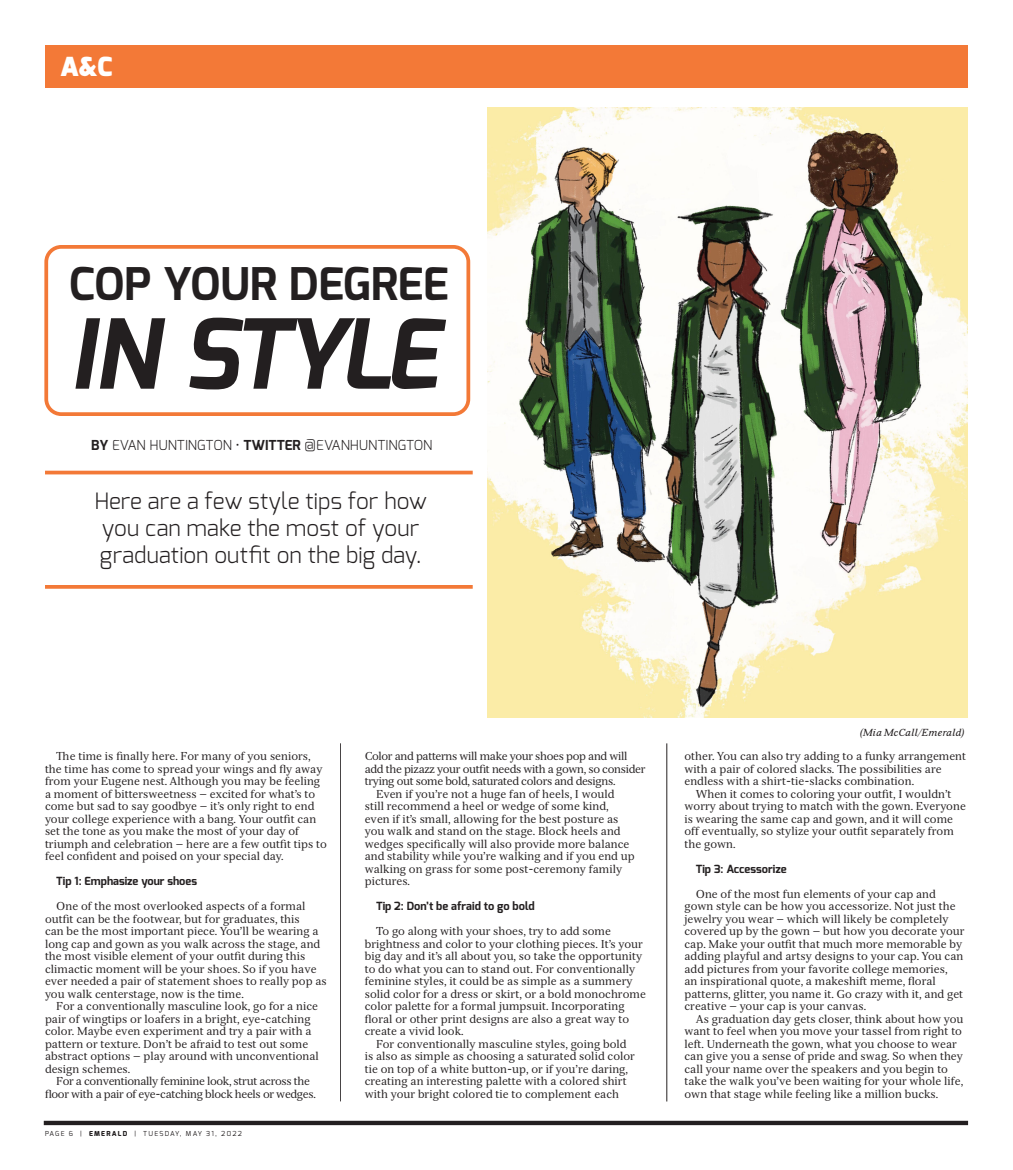
<style>
.page{position:relative;width:1013px;height:1170px;background:#fff}
.page>*{position:absolute;margin:0;border:0;box-sizing:border-box;transform-origin:0 0}
.t1{font:italic 700 96.25px "Exo";letter-spacing:-.06em;color:#231f20}
.t2{font:700 45px "Exo";letter-spacing:-.01em;color:#231f20}
.t3{font:900 26.25px "Exo";color:#fff}
.t4{font:300 22.5px/27px "Exo";letter-spacing:.005em;color:#231f20}
.t5{font:300 13.75px "Exo";color:#231f20}
.Body{font:11.25px/12.5px "Serif 12 Beta";color:#231f20}
.Body-2{font:11.25px/12.5px "Serif 12 Beta";letter-spacing:-.03em;color:#231f20;text-align:center}
.Body-3{font:700 11.25px "Exo";color:#231f20}
.Masthead___Body{font:italic 10px "Serif 6 Beta";letter-spacing:.015em;color:#231f20}
.t6{font:6.88px "Exo";letter-spacing:.18em;color:#231f20}
.s1{font-weight:700}
.s2{font-weight:800}
</style>
<div class="page">
<hr style="left:44px;top:1121px;width:924px;height:4px;background:#231f20">
<div style="left:45px;top:45px;width:923px;height:43px;background:#f37937"></div>
<img style="left:488px;top:108px;width:480px;height:609px">
<div style="left:44px;top:245px;width:426px;height:171px;border:4px solid #f37937;border-radius:15px"></div>
<hr style="left:45px;top:471px;width:427px;height:3px;background:#f37937">
<svg style="left:45px;top:585px;width:427px;height:4px;background:#f38143"></svg>
<p class="t3" style="left:60px;top:49px;width:54px">A&amp;C</p>
<p class="t2" style="left:69px;top:255px;width:381px">COP YOUR DEGREE</p>
<p class="t1" style="left:69px;top:292px;width:371px">IN STYLE</p>
<p class="t5" style="left:91px;top:436px;width:343px"><span class="s1">BY</span> EVAN HUNTINGTON • <span class="s1">TWITTER</span> @EVANHUNTINGTON</p>
<p class="t4" style="left:94px;top:488px;width:334px">Here are a few style tips for how you can make the most of your graduation outfit on the big day.</p>
<p class="Body" style="left:45px;top:750px;width:283px;text-indent:11px">The time is finally here. For many of you seniors, the time has come to spread your wings and fly away from your Eugene nest. Although you may be feeling a moment of bittersweetness — excited for what’s to come but sad to say goodbye — it’s only right to end your college experience with a bang. Your outfit can set the tone as you make the most of your day of triumph and celebration — here are a few outfit tips to feel confident and poised on your special day.</p>
<p class="Body-3" style="left:56px;top:874px;width:142px">Tip 1: Emphasize your shoes</p>
<p class="Body" style="left:45px;top:900px;width:283px;text-indent:11px">One of the most overlooked aspects of a formal outfit can be the footwear, but for graduates, this<br>can be the most important piece. You’ll be wearing a long cap and gown as you walk across the stage, and the most visible element of your outfit during this climactic moment will be your shoes. So if you have ever needed a pair of statement shoes to really pop as you walk centerstage, now is the time.</p>
<p class="Body" style="left:45px;top:1000px;width:275px;text-indent:11px">For a conventionally masculine look, go for a nice pair of wingtips or loafers in a bright, eye-catching color. Maybe even experiment and try a pair with a pattern or texture. Don’t be afraid to test out some abstract options — play around with unconventional design schemes.</p>
<p class="Body-2" style="left:45px;top:1075px;width:272px">For a conventionally feminine look, strut across the floor with a pair of eye-catching block heels or wedges.</p>
<p class="t6" style="left:45px;top:1129px;width:198px">PAGE 6 | <span class="s2">EMERALD</span> | TUESDAY, MAY 31, 2022</p>
<p class="Body-2" style="left:365px;top:750px;width:282px;text-align:left">Color and patterns will make your shoes pop and will add the pizazz your outfit needs with a gown, so consider trying out some bold, saturated colors and designs.</p>
<p class="Body" style="left:365px;top:788px;width:271px;text-indent:11px">Even if you’re not a huge fan of heels, I would still recommend a heel or wedge of some kind, even if it’s small, allowing for the best posture as you walk and stand on the stage. Block heels and wedges specifically will also provide more balance and stability while you’re walking and if you end up walking on grass for some post-ceremony family pictures.</p>
<p class="Body-3" style="left:376px;top:899px;width:160px">Tip 2: Don’t be afraid to go bold</p>
<p class="Body" style="left:365px;top:925px;width:283px;text-indent:11px">To go along with your shoes, try to add some brightness and color to your clothing pieces. It’s your big day and it’s all about you, so take the opportunity to do what you can to stand out. For conventionally feminine styles, it could be as simple as a summery solid color for a dress or skirt, or a bold monochrome color palette for a formal jumpsuit. Incorporating floral or other print designs are also a great way to create a vivid look.</p>
<p class="Body" style="left:365px;top:1038px;width:272px;text-indent:11px">For conventionally masculine styles, going bold is also as simple as choosing a saturated solid color tie on top of a white button-up, or if you’re daring, creating an interesting palette with a colored shirt with your bright colored tie to complement each</p>
<p class="Masthead___Body" style="left:859px;top:727px;width:106px">(Mia McCall/Emerald)</p>
<p class="Body" style="left:684px;top:750px;width:283px">other. You can also try adding to a funky arrangement with a pair of colored slacks. The possibilities are endless with a shirt-tie-slacks combination.</p>
<p class="Body" style="left:684px;top:788px;width:283px;text-indent:11px">When it comes to coloring your outfit, I wouldn’t worry about trying to match with the gown. Everyone is wearing the same cap and gown, and it will come off eventually, so stylize your outfit separately from the gown.</p>
<p class="Body-3" style="left:695px;top:862px;width:92px">Tip 3: Accessorize</p>
<p class="Body" style="left:684px;top:888px;width:281px;text-indent:11px">One of the most fun elements of your cap and gown style can be how you accessorize. Not just the jewelry you wear — which will likely be completely covered up by the gown — but how you decorate your cap. Make your outfit that much more memorable by adding playful and artsy designs to your cap. You can add pictures from your favorite college memories,<br>an inspirational quote, a makeshift meme, floral patterns, glitter, you name it. Go crazy with it, and get creative — your cap is your canvas.</p>
<p class="Body" style="left:684px;top:1013px;width:280px;text-indent:11px">As graduation day gets closer, think about how you want to feel when you move your tassel from right to left. Underneath the gown, what you choose to wear can give you a sense of pride and swag. So when they call your name over the speakers and you begin to take the walk you’ve been waiting for your whole life, own that stage while feeling like a million bucks.</p>
</div>
